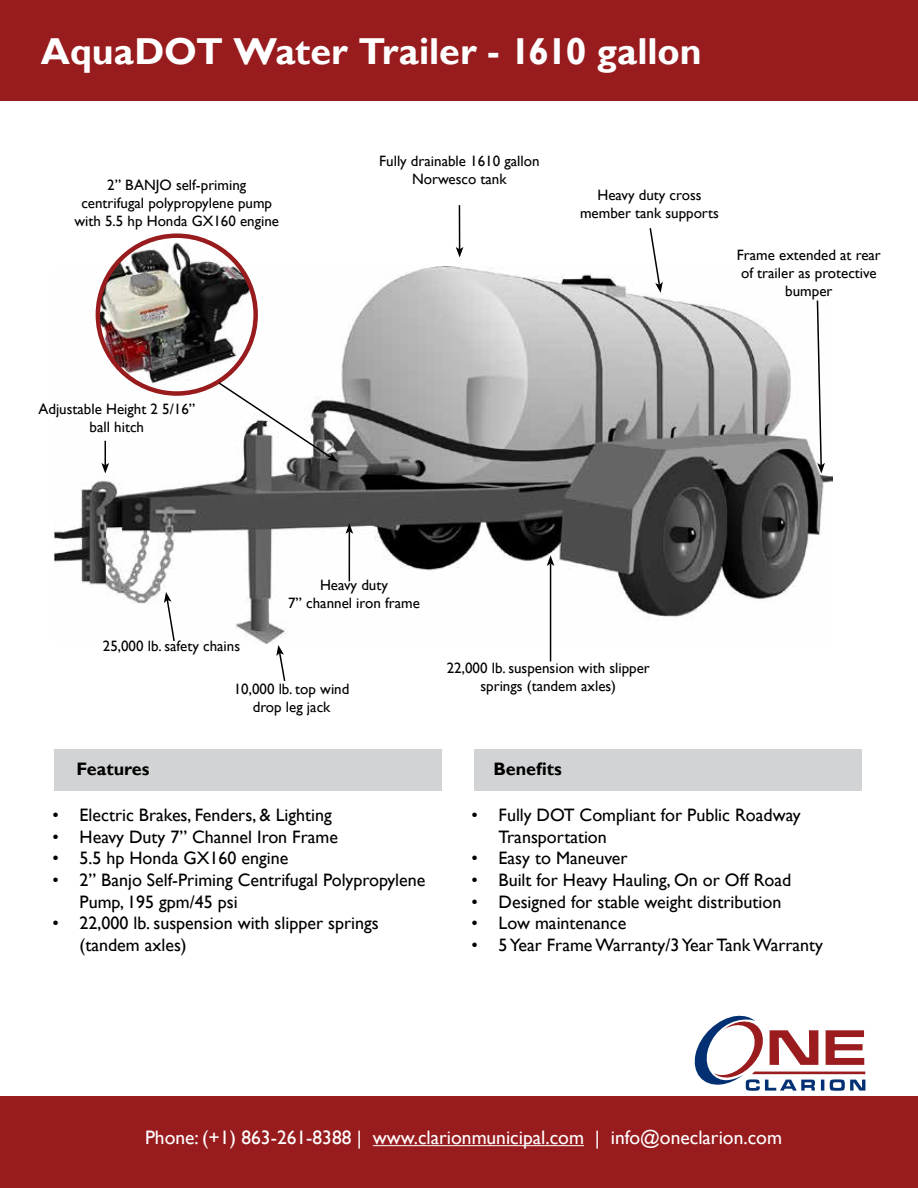
<style>
.page{position:relative;width:918px;height:1188px;background:#fff}
.page>*{position:absolute;margin:0;border:0;box-sizing:border-box;transform-origin:0 0}
.t1{font:700 37.5px "Gill Sans";color:#fff}
.t2{font:19.5px "Gill Sans";color:#fff}
.t3{font:18px/21.6px "Gill Sans";color:#000}
.t4{font:700 18px "Gill Sans";color:#000}
.t5{font:15px/18px "Gill Sans";color:#000;text-align:center}
</style>
<div class="page">
<div style="left:54px;top:749px;width:388px;height:42px;background:#d1d3d4"></div>
<div style="left:474px;top:749px;width:388px;height:42px;background:#d1d3d4"></div>
<div style="left:0;top:0;width:918px;height:101px;background:#981b1e"></div>
<div style="left:1px;top:1097px;width:917px;height:91px;background:#981b1e"></div>
<hr style="left:373px;top:1145px;width:211px;height:1px;background:#fff">
<svg style="left:695px;top:1016px;width:170px;height:75px"></svg>
<img style="left:55px;top:266px;width:778px;height:377px">
<img style="left:98px;top:236px;width:158px;height:158px;border-radius:79px">
<div style="left:96px;top:233px;width:162px;height:163px;border:4px solid #981b1e;border-radius:50%"></div>
<hr style="left:349px;top:531px;width:1px;height:50px;background:#000">
<svg style="left:346px;top:523px;width:7px;height:11px"></svg>
<svg style="left:276px;top:645px;width:10px;height:36px"></svg>
<hr style="left:459px;top:205px;width:1px;height:44px;background:#000">
<svg style="left:456px;top:247px;width:7px;height:11px"></svg>
<svg style="left:164px;top:592px;width:12px;height:51px"></svg>
<svg style="left:101px;top:441px;width:8px;height:32px"></svg>
<svg style="left:816px;top:299px;width:9px;height:174px"></svg>
<hr style="left:550px;top:564px;width:1px;height:97px;background:#000">
<svg style="left:547px;top:555px;width:7px;height:11px"></svg>
<svg style="left:217px;top:381px;width:121px;height:81px"></svg>
<svg style="left:649px;top:228px;width:14px;height:65px"></svg>
<h1 class="t1" style="left:41px;top:29px;width:662px">AquaDOT Water Trailer - 1610 gallon</h1>
<p class="t5" style="left:74px;top:176px;width:206px">2” BANJO self-priming centrifugal polypropylene pump with 5.5 hp Honda GX160 engine</p>
<p class="t5" style="left:38px;top:401px;width:159px">Adjustable Height 2 5/16” ball hitch</p>
<p class="t5" style="left:379px;top:152px;width:162px">Fully drainable 1610 gallon<br>Norwesco tank</p>
<p class="t5" style="left:580px;top:187px;width:140px">Heavy duty cross member tank supports</p>
<p class="t5" style="left:737px;top:246px;width:146px">Frame extended at rear of trailer as protective bumper</p>
<p class="t5" style="left:103px;top:638px;width:139px">25,000 lb. safety chains</p>
<p class="t5" style="left:288px;top:576px;width:133px">Heavy duty<br>7” channel iron frame</p>
<p class="t5" style="left:234px;top:680px;width:117px">10,000 lb. top wind drop leg jack</p>
<p class="t5" style="left:447px;top:659px;width:205px">22,000 lb. suspension with slipper springs (tandem axles)</p>
<p class="t4" style="left:77px;top:758px;width:74px">Features</p>
<p class="t4" style="left:493px;top:758px;width:70px">Benefits</p>
<p class="t3" style="left:53px;top:805px;width:281px">• Electric Brakes, Fenders, &amp; Lighting</p>
<p class="t3" style="left:53px;top:826px;width:287px">• Heavy Duty 7” Channel Iron Frame</p>
<p class="t3" style="left:53px;top:848px;width:237px">• 5.5 hp Honda GX160 engine</p>
<p class="t3" style="left:80px;top:869px;width:347px;text-indent:-27px">• 2” Banjo Self-Priming Centrifugal Polypropylene<br>Pump, 195 gpm/45 psi</p>
<p class="t3" style="left:80px;top:913px;width:301px;text-indent:-27px">• 22,000 lb. suspension with slipper springs (tandem axles)</p>
<p class="t3" style="left:499px;top:805px;width:303px;text-indent:-27px">• Fully DOT Compliant for Public Roadway<br>Transportation</p>
<p class="t3" style="left:472px;top:848px;width:158px">• Easy to Maneuver</p>
<p class="t3" style="left:472px;top:869px;width:321px">• Built for Heavy Hauling, On or Off Road</p>
<p class="t3" style="left:472px;top:891px;width:311px">• Designed for stable weight distribution</p>
<p class="t3" style="left:472px;top:913px;width:156px">• Low maintenance</p>
<p class="t3" style="left:472px;top:934px;width:353px">• 5 Year Frame Warranty/3 Year Tank Warranty</p>
<p class="t2" style="left:145px;top:1126px;width:639px">Phone: (+1) 863-261-8388 | www.clarionmunicipal.com | info@oneclarion.com</p>
</div>
